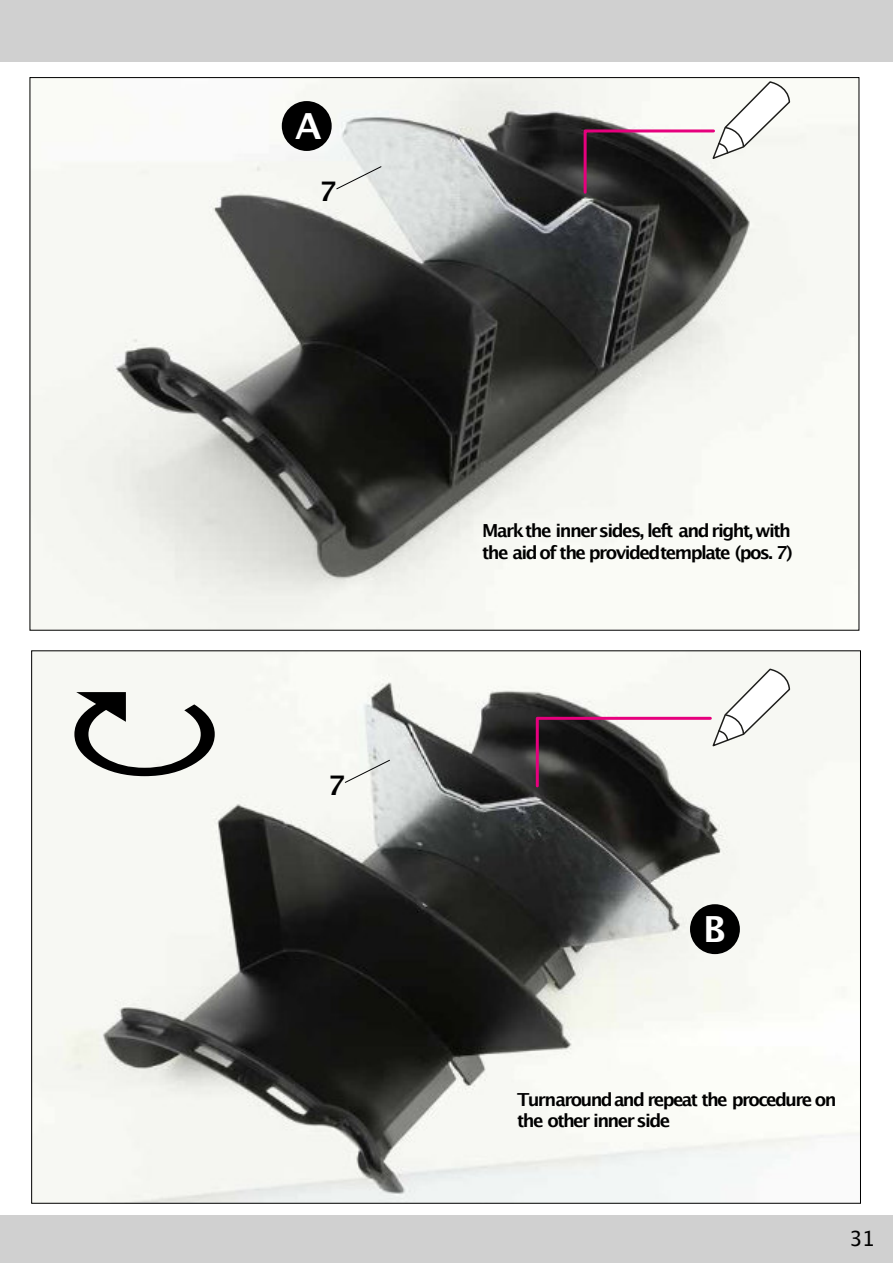
<style>
.page{position:relative;width:893px;height:1263px;background:#fff}
.page>*{position:absolute;margin:0;border:0;box-sizing:border-box;transform-origin:0 0}
.t1{font:700 36px "Lucida Grande";color:#fff}
.t2{font:700 27px "Lucida Grande";color:#000}
.t3{font:21px "Lucida Grande";color:#000}
.t4{font:700 18px/21.6px "Lucida Grande";letter-spacing:-.09em;color:#000}
</style>
<div class="page">
<div style="left:0;top:1215px;width:893px;height:48px;background:#d0d0d0"></div>
<div style="left:0;top:0;width:893px;height:62px;background:#d0d0d0"></div>
<img style="left:32px;top:79px;width:825px;height:549px">
<img style="left:33px;top:653px;width:826px;height:548px">
<div style="left:282px;top:101px;width:50px;height:50px;background:#000;border-radius:50%"></div>
<div style="left:690px;top:904px;width:50px;height:50px;background:#000;border-radius:50%"></div>
<svg style="left:74px;top:692px;width:141px;height:84px"></svg>
<svg style="left:336px;top:166px;width:46px;height:24px"></svg>
<svg style="left:344px;top:759px;width:46px;height:24px"></svg>
<svg style="left:582px;top:82px;width:209px;height:113px"></svg>
<svg style="left:534px;top:669px;width:257px;height:120px"></svg>
<h1 class="t1" style="left:295px;top:111px;width:28px">A</h1>
<h2 class="t2" style="left:319px;top:180px;width:19px">7</h2>
<h2 class="t2" style="left:327px;top:773px;width:19px">7</h2>
<p class="t4" style="left:482px;top:521px;width:312px">Markthe innersides, left and right, with the aid of the providedtemplate (pos. 7)</p>
<h1 class="t1" style="left:703px;top:914px;width:24px">B</h1>
<p class="t4" style="left:517px;top:1090px;width:321px">Turnaround and repeat the procedure on the other inner side</p>
<p class="t3" style="left:849px;top:1229px;width:27px">31</p>
</div>
